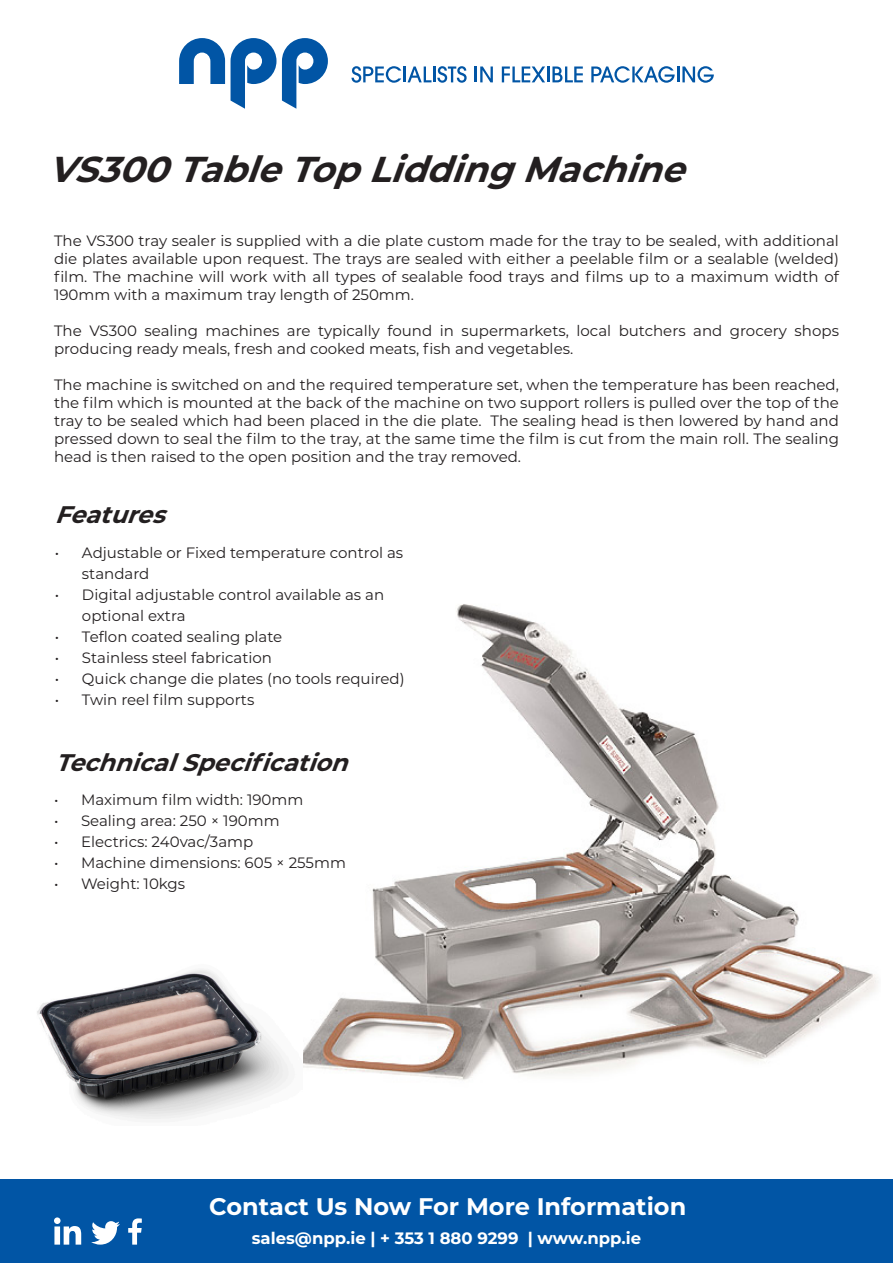
<style>
.page{position:relative;width:893px;height:1263px;background:#fff}
.page>*{position:absolute;margin:0;border:0;box-sizing:border-box;transform-origin:0 0}
.Heading{font:italic 700 36px "Montserrat";color:#231f20}
.Heading-2{font:italic 700 24px "Montserrat";color:#231f20}
.t1{font:700 24px "Montserrat";color:#fff}
.t2{font:700 16.5px "Montserrat";color:#fff}
.t3{font:15px/18px "Montserrat";color:#231f20}
</style>
<div class="page">
<svg style="left:231px;top:38px;width:45px;height:71px"></svg>
<svg style="left:282px;top:38px;width:46px;height:71px"></svg>
<svg style="left:179px;top:38px;width:46px;height:46px"></svg>
<svg style="left:351px;top:66px;width:50px;height:17px"></svg>
<hr style="left:403px;top:66px;width:3px;height:16px;background:#0155a5">
<svg style="left:408px;top:66px;width:59px;height:17px"></svg>
<svg style="left:475px;top:66px;width:18px;height:16px"></svg>
<svg style="left:502px;top:66px;width:81px;height:16px"></svg>
<svg style="left:591px;top:66px;width:123px;height:17px"></svg>
<img style="left:303px;top:604px;width:575px;height:476px">
<div style="left:0;top:1179px;width:893px;height:84px;background:#0155a5"></div>
<svg style="left:128px;top:1218px;width:14px;height:26px"></svg>
<svg style="left:54px;top:1217px;width:27px;height:27px"></svg>
<svg style="left:91px;top:1221px;width:29px;height:23px"></svg>
<img style="left:37px;top:969px;width:252px;height:150px">
<p class="Heading" style="left:48px;top:144px;width:655px">VS300TableTopLiddingMachine</p>
<p class="t3" style="left:54px;top:231px;width:786px;text-align:justify">The VS300 tray sealer is supplied with a die plate custom made for the tray to be sealed, with additional die plates available upon request. The trays are sealed with either a peelable film or a sealable (welded) film. The machine will work with all types of sealable food trays and films up to a maximum width of 190mm with a maximum tray length of 250mm.</p>
<p class="t3" style="left:54px;top:321px;width:786px">The VS300 sealing machines are typically found in supermarkets, local butchers and grocery shops producing ready meals, fresh and cooked meats, fish and vegetables.</p>
<p class="t3" style="left:54px;top:375px;width:787px;text-align:justify">The machine is switched on and the required temperature set, when the temperature has been reached, the film which is mounted at the back of the machine on two support rollers is pulled over the top of the tray to be sealed which had been placed in the die plate. The sealing head is then lowered by hand and pressed down to seal the film to the tray, at the same time the film is cut from the main roll. The sealing head is then raised to the open position and the tray removed.</p>
<p class="Heading-2" style="left:55px;top:497px;width:123px">Features</p>
<p class="t3" style="left:82px;top:542px;width:323px;line-height:21px;text-indent:-27px">• Adjustable or Fixed temperature control as standard</p>
<p class="t3" style="left:82px;top:584px;width:304px;line-height:21px;text-indent:-27px">• Digital adjustable control available as an optional extra</p>
<p class="t3" style="left:55px;top:627px;width:229px">• Teflon coated sealing plate</p>
<p class="t3" style="left:55px;top:648px;width:219px">• Stainless steel fabrication</p>
<p class="t3" style="left:55px;top:669px;width:351px">• Quick change die plates (no tools required)</p>
<p class="t3" style="left:55px;top:690px;width:201px">• Twin reel film supports</p>
<p class="Heading-2" style="left:55px;top:745px;width:305px">TechnicalSpecification</p>
<p class="t3" style="left:54px;top:790px;width:251px">• Maximum film width: 190mm</p>
<p class="t3" style="left:54px;top:811px;width:227px">• Sealing area: 250 × 190mm</p>
<p class="t3" style="left:54px;top:832px;width:201px">• Electrics: 240vac/3amp</p>
<p class="t3" style="left:54px;top:853px;width:293px">• Machine dimensions: 605 × 255mm</p>
<p class="t3" style="left:54px;top:874px;width:133px">• Weight: 10kgs</p>
<p class="t1" style="left:209px;top:1190px;width:478px">Contact Us Now For More Information</p>
<p class="t2" style="left:252px;top:1226px;width:391px">sales@npp.ie | + 353 1 880 9299 | www.npp.ie</p>
</div>
